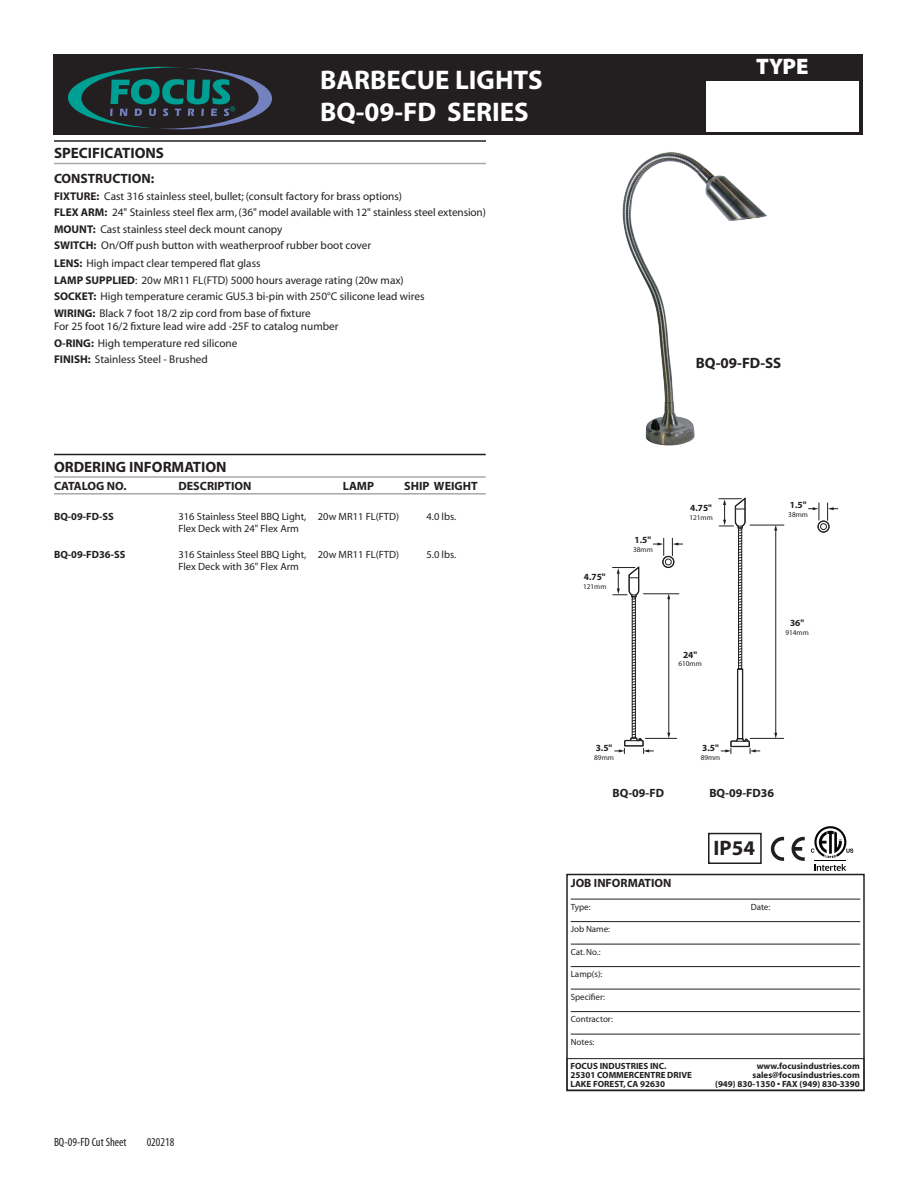
<style>
.page{position:relative;width:918px;height:1188px;background:#fff}
.page>*{position:absolute;margin:0;border:0;box-sizing:border-box;transform-origin:0 0}
.t1{font:700 27px "Myriad";color:#fff}
.t2{font:900 22.5px "Myriad Pro";color:#fff}
.t3{font:700 21px "Myriad";color:#231f20}
.t4{font:700 15px "Myriad";color:#231f20}
.t5{font:700 13.5px "Myriad";color:#231f20}
.t6{font:700 12px "Myriad";color:#231f20}
.t7{font:condensed 12px "Myriad Pro";color:#231f20}
.t8{font:11.4px "Myriad";color:#009f94}
.t9{font:11.25px/13.5px "Myriad";color:#231f20}
.t10{font:10.5px "Myriad";color:#231f20}
.t11{font:700 10.5px "Myriad";color:#231f20}
.t12{font:700 9.45px "Myriad";color:#231f20}
.t13{font:700 9px "Myriad";color:#231f20}
.t14{font:9px "Myriad";color:#231f20}
.t15{font:7.35px "Myriad";color:#231f20}
.s1{font-weight:700}
</style>
<div class="page">
<div style="left:53px;top:54px;width:810px;height:81px;background:#231f20"></div>
<svg style="left:68px;top:67px;width:204px;height:62px"></svg>
<div style="left:706px;top:81px;width:152px;height:50px;background:#fff"></div>
<img style="left:622px;top:131px;width:165px;height:315px">
<hr style="left:571px;top:899px;width:289px;height:1px;background:#231f20">
<hr style="left:571px;top:921px;width:289px;height:1px;background:#231f20">
<hr style="left:571px;top:944px;width:289px;height:1px;background:#231f20">
<hr style="left:571px;top:966px;width:289px;height:1px;background:#231f20">
<hr style="left:571px;top:989px;width:289px;height:1px;background:#231f20">
<hr style="left:571px;top:1011px;width:289px;height:1px;background:#231f20">
<hr style="left:571px;top:1034px;width:289px;height:1px;background:#231f20">
<div style="left:566px;top:874px;width:299px;height:217px;border:2px solid #231f20"></div>
<div style="left:567px;top:1058px;width:297px;height:32px;border:1px solid #231f20"></div>
<hr style="left:750px;top:738px;width:34px;height:1px;background:#231f20">
<hr style="left:750px;top:525px;width:34px;height:1px;background:#231f20">
<hr style="left:775px;top:529px;width:1px;height:205px;background:#231f20">
<svg style="left:774px;top:733px;width:3px;height:6px"></svg>
<svg style="left:774px;top:525px;width:3px;height:6px"></svg>
<svg style="left:809px;top:503px;width:11px;height:17px"></svg>
<svg style="left:827px;top:503px;width:11px;height:17px"></svg>
<svg style="left:818px;top:521px;width:11px;height:11px"></svg>
<div style="left:818px;top:521px;width:11px;height:11px;border:1px solid #231f20;border-radius:50%"></div>
<div style="left:820px;top:524px;width:7px;height:6px;border:1px solid #231f20;border-radius:50%"></div>
<svg style="left:613px;top:538px;width:70px;height:216px"></svg>
<svg style="left:719px;top:498px;width:41px;height:256px"></svg>
<svg style="left:771px;top:837px;width:13px;height:24px"></svg>
<svg style="left:792px;top:837px;width:13px;height:24px"></svg>
<hr style="left:54px;top:140px;width:432px;height:2px;background:#231f20">
<hr style="left:54px;top:163px;width:432px;height:1px;background:#a8a9ad">
<hr style="left:54px;top:454px;width:432px;height:1px;background:#231f20">
<hr style="left:54px;top:476px;width:432px;height:2px;background:#a8a9ad">
<hr style="left:54px;top:493px;width:432px;height:2px;background:#a8a9ad">
<div style="left:708px;top:833px;width:54px;height:31px;border:2px solid #231f20"></div>
<svg style="left:814px;top:864px;width:32px;height:7px"></svg>
<hr style="left:814px;top:860px;width:32px;height:1px;background:#050504">
<svg style="left:811px;top:826px;width:42px;height:32px"></svg>
<p class="t8" style="left:230px;top:104px;width:7px">®</p>
<p class="t1" style="left:320px;top:66px;width:224px">BARBECUE LIGHTS</p>
<p class="t1" style="left:320px;top:98px;width:210px">BQ-09-FD SERIES</p>
<p class="t4" style="left:54px;top:145px;width:112px">SPECIFICATIONS</p>
<p class="t5" style="left:54px;top:172px;width:102px">CONSTRUCTION:</p>
<p class="t9" style="left:54px;top:190px;width:350px"><span class="s1">FIXTURE:</span> Cast 316 stainless steel, bullet; (consult factory for brass options)</p>
<p class="t9" style="left:54px;top:206px;width:433px"><span class="s1">FLEX ARM:</span> 24" Stainless steel flex arm, (36" model available with 12" stainless steel extension)</p>
<p class="t9" style="left:54px;top:223px;width:230px"><span class="s1">MOUNT:</span> Cast stainless steel deck mount canopy</p>
<p class="t9" style="left:54px;top:239px;width:319px"><span class="s1">SWITCH:</span> On/Off push button with weatherproof rubber boot cover</p>
<p class="t9" style="left:54px;top:257px;width:208px"><span class="s1">LENS:</span> High impact clear tempered flat glass</p>
<p class="t9" style="left:54px;top:274px;width:351px"><span class="s1">LAMP SUPPLIED</span>: 20w MR11 FL(FTD) 5000 hours average rating (20w max)</p>
<p class="t9" style="left:54px;top:290px;width:372px"><span class="s1">SOCKET:</span> High temperature ceramic GU5.3 bi-pin with 250°C silicone lead wires</p>
<p class="t9" style="left:54px;top:307px;width:286px"><span class="s1">WIRING:</span> Black 7 foot 18/2 zip cord from base of fixture<br>For 25 foot 16/2 fixture lead wire add -25F to catalog number</p>
<p class="t9" style="left:54px;top:337px;width:185px"><span class="s1">O-RING:</span> High temperature red silicone</p>
<p class="t9" style="left:54px;top:353px;width:155px"><span class="s1">FINISH:</span> Stainless Steel - Brushed</p>
<h2 class="t2" style="left:756px;top:53px;width:54px">TYPE</h2>
<p class="t4" style="left:696px;top:356px;width:87px">BQ-09-FD-SS</p>
<p class="t4" style="left:54px;top:459px;width:174px">ORDERING INFORMATION</p>
<p class="t6" style="left:54px;top:480px;width:74px">CATALOG NO.</p>
<p class="t6" style="left:178px;top:480px;width:75px">DESCRIPTION</p>
<p class="t6" style="left:343px;top:480px;width:33px">LAMP</p>
<p class="t6" style="left:404px;top:480px;width:75px">SHIP WEIGHT</p>
<p class="t11" style="left:54px;top:511px;width:61px">BQ-09-FD-SS</p>
<p class="t10" style="left:178px;top:511px;width:222px">316 Stainless Steel BBQ Light, 20w MR11 FL(FTD)</p>
<p class="t10" style="left:426px;top:511px;width:31px">4.0 lbs.</p>
<p class="t10" style="left:178px;top:524px;width:122px">Flex Deck with 24" Flex Arm</p>
<p class="t11" style="left:54px;top:549px;width:73px">BQ-09-FD36-SS</p>
<p class="t10" style="left:178px;top:549px;width:222px">316 Stainless Steel BBQ Light, 20w MR11 FL(FTD)</p>
<p class="t10" style="left:426px;top:549px;width:31px">5.0 lbs.</p>
<p class="t10" style="left:178px;top:561px;width:122px">Flex Deck with 36" Flex Arm</p>
<p class="t7" style="left:54px;top:1136px;width:74px">BQ-09-FD Cut Sheet</p>
<p class="t7" style="left:147px;top:1136px;width:29px">020218</p>
<p class="t12" style="left:584px;top:572px;width:23px">4.75"</p>
<p class="t15" style="left:583px;top:583px;width:25px">121mm</p>
<p class="t12" style="left:635px;top:535px;width:18px">1.5"</p>
<p class="t15" style="left:633px;top:546px;width:21px">38mm</p>
<p class="t12" style="left:690px;top:503px;width:23px">4.75"</p>
<p class="t15" style="left:689px;top:514px;width:25px">121mm</p>
<p class="t12" style="left:683px;top:650px;width:16px">24"</p>
<p class="t15" style="left:678px;top:660px;width:25px">610mm</p>
<p class="t12" style="left:790px;top:500px;width:18px">1.5"</p>
<p class="t15" style="left:788px;top:510px;width:21px">38mm</p>
<p class="t12" style="left:790px;top:618px;width:16px">36"</p>
<p class="t15" style="left:785px;top:629px;width:25px">914mm</p>
<p class="t12" style="left:596px;top:743px;width:18px">3.5"</p>
<p class="t15" style="left:594px;top:754px;width:21px">89mm</p>
<p class="t12" style="left:702px;top:743px;width:18px">3.5"</p>
<p class="t15" style="left:701px;top:754px;width:21px">89mm</p>
<p class="t6" style="left:613px;top:787px;width:53px">BQ-09-FD</p>
<p class="t6" style="left:709px;top:787px;width:66px">BQ-09-FD36</p>
<p class="t3" style="left:714px;top:837px;width:43px">IP54</p>
<p class="t6" style="left:571px;top:877px;width:102px">JOB INFORMATION</p>
<p class="t14" style="left:571px;top:902px;width:21px">Type:</p>
<p class="t14" style="left:751px;top:902px;width:21px">Date:</p>
<p class="t14" style="left:571px;top:925px;width:41px">Job Name:</p>
<p class="t14" style="left:571px;top:947px;width:31px">Cat. No.:</p>
<p class="t14" style="left:571px;top:970px;width:33px">Lamp(s):</p>
<p class="t14" style="left:571px;top:992px;width:36px">Specifier:</p>
<p class="t14" style="left:571px;top:1015px;width:44px">Contractor:</p>
<p class="t14" style="left:571px;top:1037px;width:25px">Notes:</p>
<p class="t13" style="left:570px;top:1061px;width:98px">FOCUS INDUSTRIES INC.</p>
<p class="t13" style="left:757px;top:1061px;width:105px">www.focusindustries.com</p>
<p class="t13" style="left:570px;top:1070px;width:123px">25301 COMMERCENTRE DRIVE</p>
<p class="t13" style="left:752px;top:1070px;width:109px">sales@focusindustries.com</p>
<p class="t13" style="left:570px;top:1079px;width:96px">LAKE FOREST, CA 92630</p>
<p class="t13" style="left:715px;top:1079px;width:146px">(949) 830-1350 • FAX (949) 830-3390</p>
</div>
